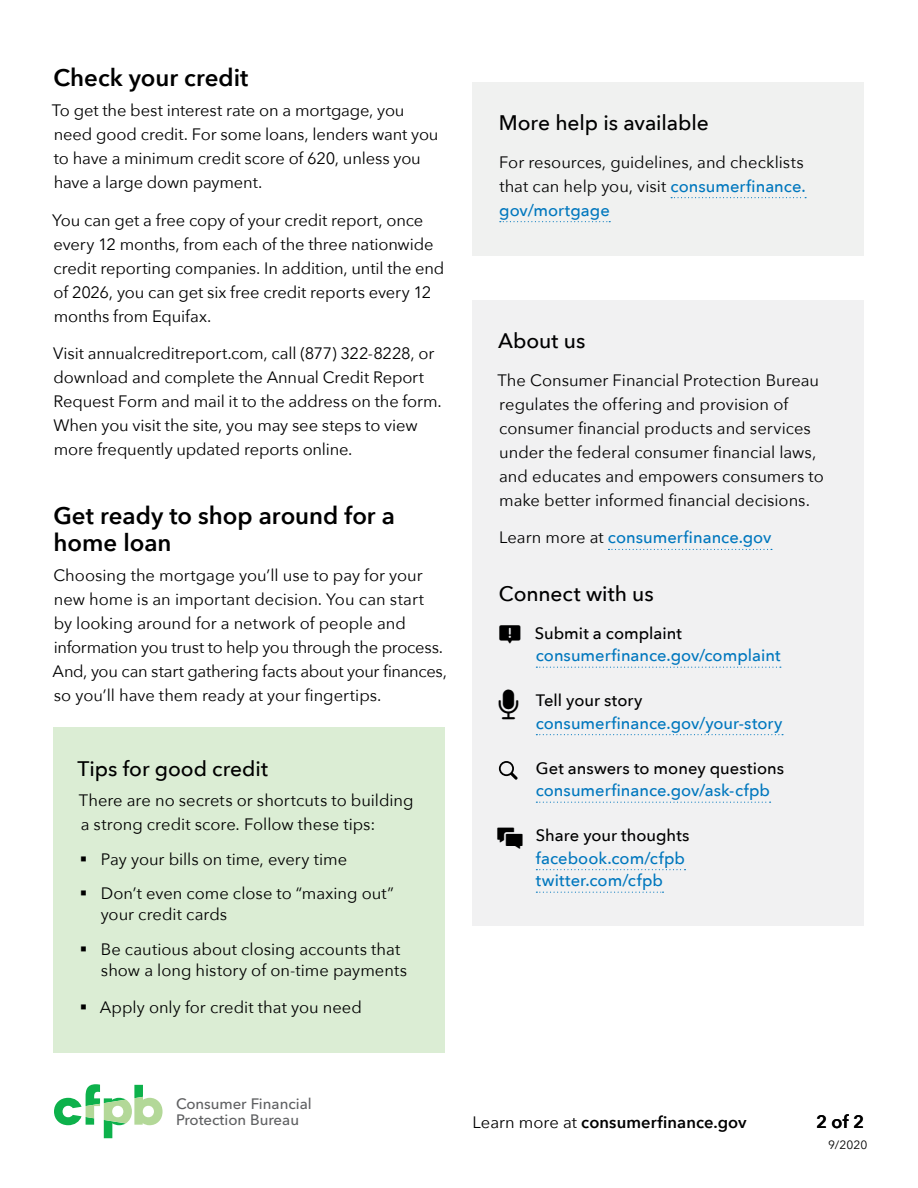
<style>
.page{position:relative;width:918px;height:1188px;background:#fff}
.page>*{position:absolute;margin:0;border:0;box-sizing:border-box;transform-origin:0 0}
.H3_regular{font:600 24px/27px "Avenir Next";color:#000}
.H4__contact_module{font:500 21px "Avenir Next";color:#000}
.H4_regular{font:500 21px "Avenir Next";color:#000}
.paragraph{font:600 18px "Avenir Next";color:#000}
.paragraph-2{font:16.5px/24px "Avenir Next";letter-spacing:-.005em;color:#000}
.paragraph__contact_m{font:16.5px/24px "Avenir Next";color:#000;text-align:justify}
.list__contact_module{font:500 16.5px/22.5px "Avenir Next";color:#0077be}
.list__contact_module-2{font:500 16.5px "Avenir Next";color:#000}
.t1{font:600 16.5px "Avenir Next";letter-spacing:.005em;color:#000}
.paragraph__contact_m-2{font:500 16.5px "Avenir Next";color:#0077be}
.t2{font:500 15px/15.8px "Avenir Next";color:#5f6062}
.paragraph-3{font:12px "Avenir Next";color:#000}
.s1{font-weight:500;color:#0077be}
.s2{font-weight:400;color:#000}
.s3{color:#000}
.s4{font-weight:400}
</style>
<div class="page">
<svg style="left:54px;top:1084px;width:109px;height:54px"></svg>
<div style="left:53px;top:728px;width:392px;height:89px;background:#dbedd4"></div>
<div style="left:53px;top:763px;width:392px;height:107px;background:#dbedd4"></div>
<div style="left:53px;top:856px;width:392px;height:104px;background:#dbedd4"></div>
<div style="left:53px;top:911px;width:392px;height:105px;background:#dbedd4"></div>
<div style="left:53px;top:970px;width:392px;height:83px;background:#dbedd4"></div>
<div style="left:472px;top:82px;width:391px;height:90px;background:#f0f1f0"></div>
<div style="left:472px;top:124px;width:391px;height:131px;background:#f0f1f0"></div>
<svg style="left:671px;top:197px;width:135px;height:1px"></svg>
<svg style="left:500px;top:221px;width:110px;height:1px"></svg>
<div style="left:472px;top:300px;width:391px;height:90px;background:#f1f1f2"></div>
<div style="left:472px;top:342px;width:391px;height:204px;background:#f1f1f2"></div>
<div style="left:472px;top:500px;width:391px;height:83px;background:#f1f1f2"></div>
<svg style="left:608px;top:549px;width:164px;height:1px"></svg>
<div style="left:472px;top:551px;width:391px;height:85px;background:#f1f1f2"></div>
<div style="left:472px;top:614px;width:391px;height:31px;background:#f1f1f2"></div>
<div style="left:472px;top:645px;width:391px;height:45px;background:#f1f1f2"></div>
<svg style="left:536px;top:667px;width:245px;height:1px"></svg>
<div style="left:472px;top:677px;width:391px;height:36px;background:#f1f1f2"></div>
<div style="left:472px;top:712px;width:391px;height:45px;background:#f1f1f2"></div>
<svg style="left:536px;top:734px;width:247px;height:1px"></svg>
<div style="left:472px;top:757px;width:391px;height:23px;background:#f1f1f2"></div>
<div style="left:472px;top:780px;width:391px;height:46px;background:#f1f1f2"></div>
<svg style="left:536px;top:802px;width:235px;height:1px"></svg>
<div style="left:472px;top:817px;width:391px;height:30px;background:#f1f1f2"></div>
<div style="left:472px;top:847px;width:391px;height:79px;background:#f1f1f2"></div>
<svg style="left:536px;top:869px;width:150px;height:1px"></svg>
<svg style="left:536px;top:892px;width:128px;height:1px"></svg>
<svg style="left:499px;top:761px;width:19px;height:19px"></svg>
<p class="H3_regular" style="left:53px;top:63px;width:197px">Check your credit</p>
<p class="paragraph-2" style="left:52px;top:98px;width:388px">To get the best interest rate on a mortgage, you need good credit. For some loans, lenders want you to have a minimum credit score of 620, unless you have a large down payment.</p>
<p class="paragraph-2" style="left:52px;top:207px;width:394px">You can get a free copy of your credit report, once every 12 months, from each of the three nationwide credit reporting companies. In addition, until the end of 2026, you can get six free credit reports every 12 months from Equifax.</p>
<p class="paragraph-2" style="left:53px;top:341px;width:390px">Visit annualcreditreport.com, call (877) 322-8228, or download and complete the Annual Credit Report Request Form and mail it to the address on the form.<br>When you visit the site, you may see steps to view more frequently updated reports online.</p>
<p class="H3_regular" style="left:53px;top:501px;width:343px">Get ready to shop around for a home loan</p>
<p class="paragraph-2" style="left:53px;top:563px;width:396px">Choosing the mortgage you’ll use to pay for your new home is an important decision. You can start<br>by looking around for a network of people and information you trust to help you through the process.<br>And, you can start gathering facts about your finances, so you’ll have them ready at your fingertips.</p>
<p class="H4_regular" style="left:77px;top:750px;width:192px">Tips for good credit</p>
<p class="paragraph-2" style="left:79px;top:788px;width:336px">There are no secrets or shortcuts to building a strong credit score. Follow these tips:</p>
<p class="paragraph-2" style="left:80px;top:846px;width:269px">▪ Pay your bills on time, every time</p>
<p class="paragraph-2" style="left:101px;top:882px;width:295px;line-height:21px;text-indent:-21px">▪ Don’t even come close to “maxing out” your credit cards</p>
<p class="paragraph-2" style="left:101px;top:938px;width:308px;line-height:21px;text-indent:-21px">▪ Be cautious about closing accounts that show a long history of on-time payments</p>
<p class="paragraph-2" style="left:80px;top:995px;width:284px">▪ Apply only for credit that you need</p>
<p class="H4__contact_module" style="left:499px;top:105px;width:212px">More help is available</p>
<p class="paragraph__contact_m" style="left:499px;top:149px;width:308px">For resources, guidelines, and checklists that can help you, visit <span class="s1">consumerfinance. gov/mortgage</span></p>
<p class="H4__contact_module" style="left:498px;top:323px;width:89px">About us</p>
<p class="paragraph__contact_m" style="left:497px;top:367px;width:328px;text-align:left">The Consumer Financial Protection Bureau regulates the offering and provision of consumer financial products and services under the federal consumer financial laws, and educates and empowers consumers to make better informed financial decisions.</p>
<p class="paragraph__contact_m-2" style="left:499px;top:524px;width:274px"><span class="s2">Learn more at</span> consumerfinance.gov</p>
<p class="H4__contact_module" style="left:499px;top:576px;width:157px">Connect with us</p>
<p class="list__contact_module-2" style="left:535px;top:619px;width:149px">Submit a complaint</p>
<p class="list__contact_module" style="left:536px;top:644px;width:246px">consumerfinance.gov/complaint</p>
<p class="list__contact_module" style="left:536px;top:689px;width:248px"><span class="s3">Tell your story </span>consumerfinance.gov/your-story</p>
<p class="list__contact_module-2" style="left:536px;top:754px;width:250px">Get answers to money questions</p>
<p class="list__contact_module" style="left:536px;top:779px;width:236px">consumerfinance.gov/ask-cfpb</p>
<p class="list__contact_module-2" style="left:536px;top:821px;width:155px">Share your thoughts</p>
<p class="list__contact_module" style="left:536px;top:846px;width:151px">facebook.com/cfpb twitter.com/cfpb</p>
<p class="t2" style="left:176px;top:1096px;width:137px">Consumer Financial<br>Protection Bureau</p>
<p class="t1" style="left:472px;top:1108px;width:276px"><span class="s4">Learn more at</span> consumerfinance.gov</p>
<p class="paragraph" style="left:816px;top:1106px;width:49px">2 of 2</p>
<p class="paragraph-3" style="left:828px;top:1135px;width:41px">9/2020</p>
</div>
